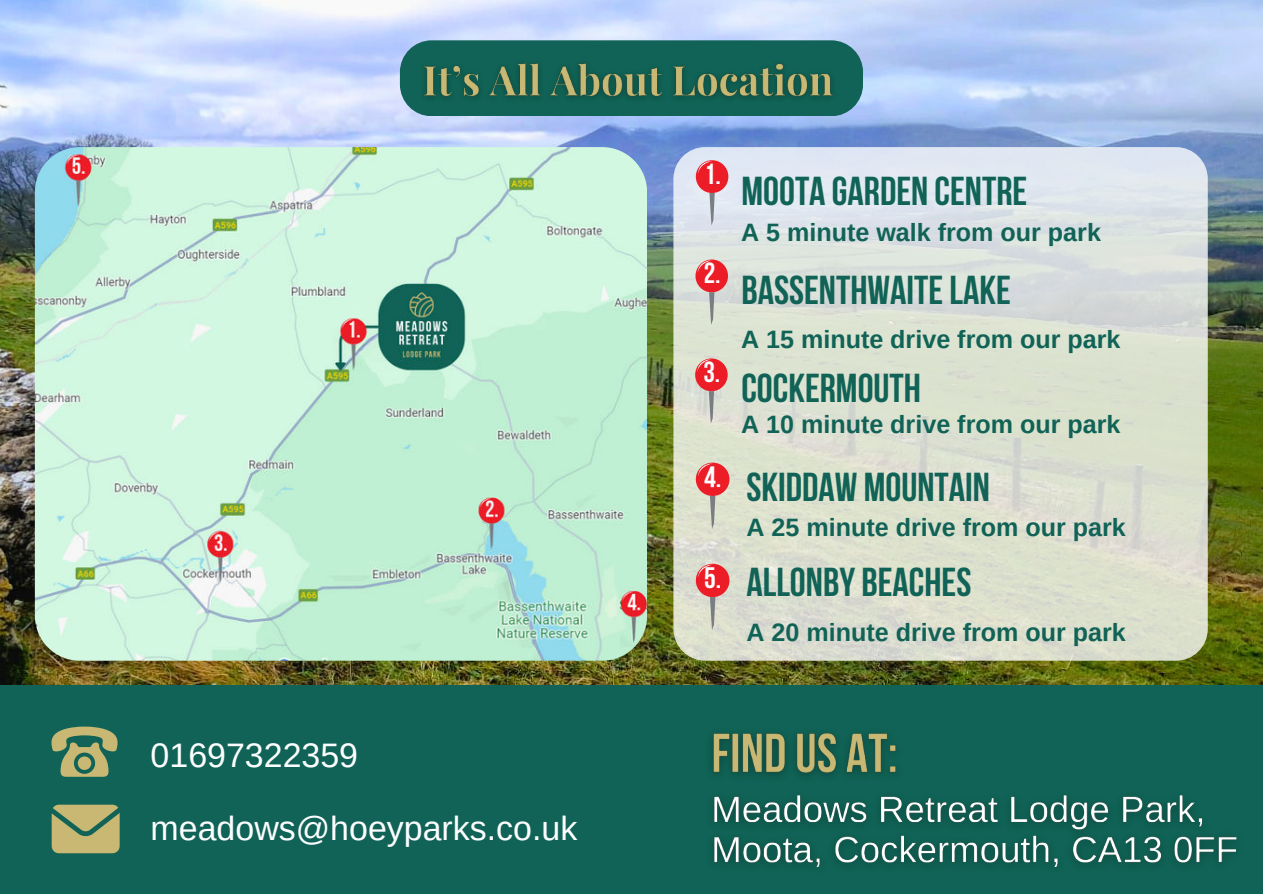
<style>
.page{position:relative;width:1263px;height:894px;background:#fff}
.page>*{position:absolute;margin:0;border:0;box-sizing:border-box;transform-origin:0 0}
.t1{font:700 40.2px "Bebas Neue";color:#106356}
.t2{font:33.9px "Arimo";color:#fcfdfe}
.t3{font:700 29.55px "Bebas Neue";color:#fcfdfe}
.t4{font:700 28.95px "Bebas Neue";color:#fcfdfe}
.t5{font:700 25.05px "Arimo";color:#106356}
</style>
<div class="page">
<div style="left:0;top:0;width:1263px;height:893px;background:#106356"></div>
<img style="left:0;top:0;width:1263px;height:684px">
<img style="left:35px;top:147px;width:612px;height:513px;border-radius:45px">
<svg style="left:673px;top:147px;width:535px;height:513px;background:#dce0d6"></svg>
<div style="left:695px;top:358px;width:33px;height:33px;background:#ec1d27;border-radius:50%"></div>
<svg style="left:709px;top:391px;width:5px;height:32px"></svg>
<svg style="left:697px;top:359px;width:14px;height:13px"></svg>
<div style="left:695px;top:259px;width:33px;height:33px;background:#ec1d27;border-radius:50%"></div>
<svg style="left:709px;top:292px;width:5px;height:33px"></svg>
<svg style="left:697px;top:260px;width:15px;height:13px"></svg>
<div style="left:696px;top:160px;width:32px;height:33px;background:#ec1d27;border-radius:50%"></div>
<svg style="left:709px;top:193px;width:6px;height:32px"></svg>
<svg style="left:698px;top:161px;width:14px;height:12px"></svg>
<div style="left:696px;top:563px;width:33px;height:34px;background:#ec1d27;border-radius:50%"></div>
<svg style="left:710px;top:597px;width:5px;height:33px"></svg>
<svg style="left:698px;top:564px;width:15px;height:13px"></svg>
<div style="left:696px;top:462px;width:33px;height:34px;background:#ec1d27;border-radius:50%"></div>
<svg style="left:710px;top:495px;width:5px;height:34px"></svg>
<svg style="left:52px;top:804px;width:67px;height:48px;background:#adab6f"></svg>
<svg style="left:51px;top:726px;width:67px;height:50px"></svg>
<div style="left:400px;top:40px;width:463px;height:76px;background:#106356;border-radius:32px"></div>
<img style="left:712px;top:732px;width:525px;height:135px">
<img style="left:424px;top:63px;width:409px;height:35px">
<svg style="left:698px;top:463px;width:22px;height:13px"></svg>
<h2 class="t2" style="left:151px;top:734px;width:209px">01697322359</h2>
<h2 class="t2" style="left:151px;top:806px;width:428px">meadows@hoeyparks.co.uk</h2>
<p class="t4" style="left:704px;top:158px;width:18px">1.</p>
<p class="t4" style="left:704px;top:257px;width:18px">2.</p>
<p class="t4" style="left:703px;top:356px;width:18px">3.</p>
<p class="t3" style="left:704px;top:561px;width:19px">5.</p>
<h1 class="t1" style="left:741px;top:169px;width:287px">MOOTA GARDEN CENTRE</h1>
<p class="t5" style="left:741px;top:215px;width:361px">A 5 minute walk from our park</p>
<h1 class="t1" style="left:741px;top:267px;width:271px">BASSENTHWAITE LAKE</h1>
<p class="t5" style="left:741px;top:322px;width:381px">A 15 minute drive from our park</p>
<h1 class="t1" style="left:741px;top:366px;width:181px">COCKERMOUTH</h1>
<p class="t5" style="left:741px;top:407px;width:381px">A 10 minute drive from our park</p>
<h1 class="t1" style="left:746px;top:465px;width:245px">SKIDDAW MOUNTAIN</h1>
<p class="t5" style="left:746px;top:510px;width:381px">A 25 minute drive from our park</p>
<h1 class="t1" style="left:746px;top:559px;width:227px">ALLONBY BEACHES</h1>
<p class="t5" style="left:746px;top:615px;width:381px">A 20 minute drive from our park</p>
</div>
